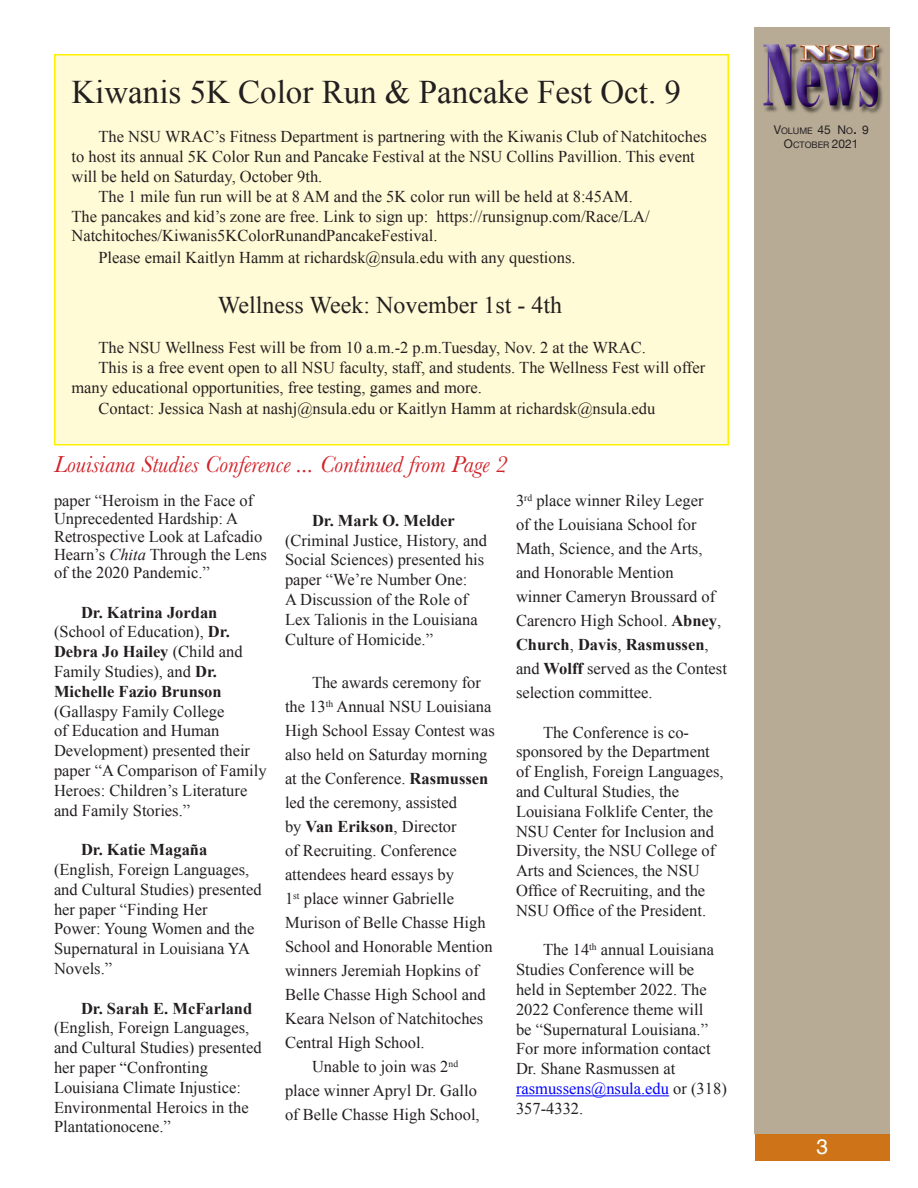
<style>
.page{position:relative;width:918px;height:1188px;background:#fff}
.page>*{position:absolute;margin:0;border:0;box-sizing:border-box;transform-origin:0 0}
.t1{font:33px "Times New Roman";color:#231f20}
.t2{font:italic 24px "Baskerville";color:#d1232a}
.t3{font:24px "Times New Roman";color:#231f20}
.t4{font:21px "Helvetica";color:#fff}
.Normal__Web{font:16.5px/19.8px "Times New Roman";color:#231f20}
.t5{font:9px "Helvetica Neue";color:#231f20}
.s1{font-style:italic}
.s2{font-weight:700}
.s3{font-family:"Times"}
.s4{color:#00f}
.s5{font-size:12px}
.s6{font-size:16.5px}
</style>
<div class="page">
<div style="left:755px;top:27px;width:135px;height:1107px;background:#b8ab96"></div>
<div style="left:755px;top:1134px;width:135px;height:27px;background:#cf7318"></div>
<hr style="left:516px;top:1095px;width:153px;height:1px;background:#00f">
<div style="left:54px;top:54px;width:675px;height:392px;background:#fffbd6;border:2px solid #fff101"></div>
<p class="t1" style="left:71px;top:70px;width:611px">Kiwanis 5K Color Run &amp; Pancake Fest Oct. 9</p>
<p class="Normal__Web" style="left:71px;top:127px;width:637px;text-indent:27px">The NSU WRAC’s Fitness Department is partnering with the Kiwanis Club of Natchitoches to host its annual 5K Color Run and Pancake Festival at the NSU Collins Pavillion. This event will be held on Saturday, October 9th.</p>
<p class="Normal__Web" style="left:71px;top:186px;width:580px;text-indent:27px">The 1 mile fun run will be at 8 AM and the 5K color run will be held at 8:45AM.<br>The pancakes and kid’s zone are free. Link to sign up: https://runsignup.com/Race/LA/<br>Natchitoches/Kiwanis5KColorRunandPancakeFestival.</p>
<p class="Normal__Web" style="left:98px;top:247px;width:479px">Please email Kaitlyn Hamm at richardsk@nsula.edu with any questions.</p>
<p class="t3" style="left:218px;top:289px;width:346px">Wellness Week: November 1st - 4th</p>
<p class="Normal__Web" style="left:98px;top:337px;width:549px">The NSU Wellness Fest will be from 10 a.m.-2 p.m.Tuesday, Nov. 2 at the WRAC.</p>
<p class="Normal__Web" style="left:71px;top:357px;width:635px;text-indent:27px">This is a free event open to all NSU faculty, staff, and students. The Wellness Fest will offer many educational opportunities, free testing, games and more.</p>
<p class="Normal__Web" style="left:98px;top:399px;width:558px">Contact: Jessica Nash at nashj@nsula.edu or Kaitlyn Hamm at richardsk@nsula.edu</p>
<p class="t2" style="left:54px;top:448px;width:455px">Louisiana Studies Conference ... Continued from Page 2</p>
<p class="Normal__Web" style="left:54px;top:491px;width:215px;line-height:18px">paper “Heroism in the Face of<br>Unprecedented Hardship: A<br>Retrospective Look at Lafcadio<br>Hearn’s <span class="s1">Chita</span> Through the Lens of the 2020 Pandemic.”</p>
<p class="Normal__Web" style="left:54px;top:602px;width:214px;text-indent:27px"><span class="s2">Dr. Katrina Jordan </span>(School of Education), <span class="s2">Dr.<br>Debra Jo Hailey</span> (Child and<br>Family Studies), and <span class="s2">Dr.<br>Michelle Fazio Brunson </span>(Gallaspy Family College<br>of Education and Human<br>Development) presented their paper “A Comparison of Family<br>Heroes: Children’s Literature and Family Stories.”</p>
<p class="Normal__Web" style="left:54px;top:840px;width:209px;text-indent:27px"><span class="s2">Dr. Katie Magaña </span>(English, Foreign Languages, and Cultural Studies) presented her paper “Finding Her<br>Power: Young Women and the<br>Supernatural in Louisiana YA<br>Novels.”</p>
<p class="Normal__Web" style="left:54px;top:998px;width:209px;text-indent:27px"><span class="s2">Dr. Sarah E. McFarland </span>(English, Foreign Languages, and Cultural Studies) presented her paper <span class="s3">“</span>Confronting<br>Louisiana Climate Injustice:<br>Environmental Heroics in the<br>Plantationocene.”</p>
<p class="Normal__Web" style="left:285px;top:510px;width:203px;text-indent:27px"><span class="s2">Dr. Mark O. Melder </span>(Criminal Justice, History, and<br>Social Sciences) presented his paper “We’re Number One:<br>A Discussion of the Role of<br>Lex Talionis in the Louisiana<br>Culture of Homicide.”</p>
<p class="Normal__Web" style="left:285px;top:671px;width:211px;line-height:24px;text-indent:27px">The awards ceremony for the 13<sup>th</sup> Annual NSU Louisiana<br>High School Essay Contest was also held on Saturday morning at the Conference. <span class="s2">Rasmussen </span>led the ceremony, assisted<br>by <span class="s2">Van Erikson</span>, Director<br>of Recruiting. Conference attendees heard essays by<br>1<sup>st</sup> place winner Gabrielle<br>Murison of Belle Chasse High<br>School and Honorable Mention winners Jeremiah Hopkins of<br>Belle Chasse High School and<br>Keara Nelson of Natchitoches<br>Central High School.</p>
<p class="Normal__Web" style="left:285px;top:1055px;width:196px;line-height:24px;text-align:center">Unable to join was 2<sup>nd<br></sup>place winner Apryl Dr. Gallo of Belle Chasse High School,</p>
<p class="Normal__Web" style="left:516px;top:488px;width:212px;line-height:24px">3<sup>rd</sup> place winner Riley Leger<br>of the Louisiana School for<br>Math, Science, and the Arts, and Honorable Mention<br>winner Cameryn Broussard of<br>Carencro High School. <span class="s2">Abney</span>,<br><span class="s2">Church</span>, <span class="s2">Davis</span>, <span class="s2">Rasmussen</span>, and <span class="s2">Wolff</span> served as the Contest selection committee.</p>
<p class="Normal__Web" style="left:516px;top:722px;width:209px;text-indent:27px">The Conference is co&shy;sponsored by the Department of English, Foreign Languages, and Cultural Studies, the<br>Louisiana Folklife Center, the<br>NSU Center for Inclusion and<br>Diversity, the NSU College of<br>Arts and Sciences, the NSU<br>Office of Recruiting, and the<br>NSU Office of the President.</p>
<p class="Normal__Web" style="left:516px;top:940px;width:212px;text-indent:27px">The 14<sup>th</sup> annual Louisiana<br>Studies Conference will be<br>held in September 2022. The<br>2022 Conference theme will<br>be “Supernatural Louisiana.”<br>For more information contact<br>Dr. Shane Rasmussen at <span class="s4">rasmussens@nsula.edu</span> or (318)<br>357-4332.</p>
<p class="t5" style="left:774px;top:124px;width:96px"><span class="s5">V</span>OLUME <span class="s5">45 N</span>O<span class="s6">.</span> <span class="s5">9</span></p>
<p class="t5" style="left:784px;top:139px;width:76px"><span class="s5">O</span>CTOBER <span class="s5">2021</span></p>
<p class="t4" style="left:817px;top:1130px;width:13px">3</p>
</div>
